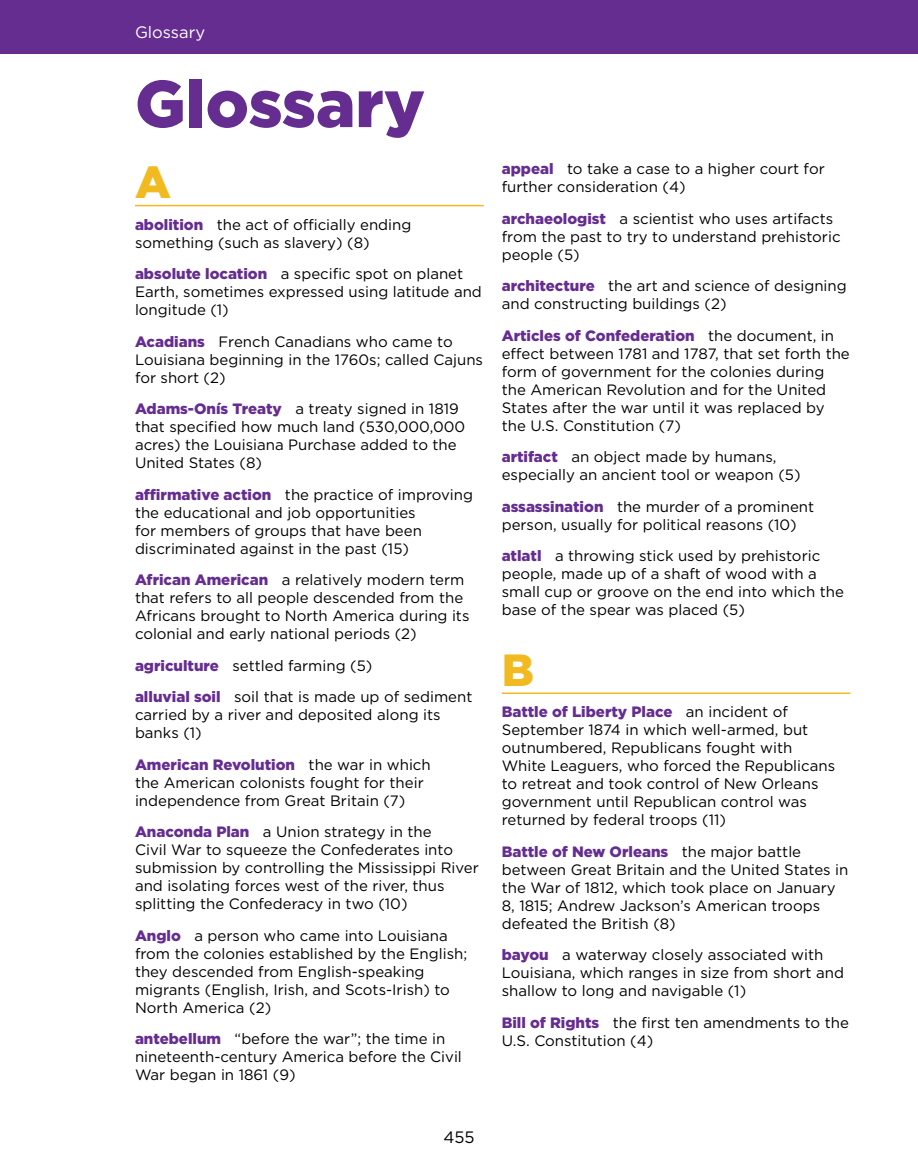
<style>
.page{position:relative;width:918px;height:1175px;background:#fff}
.page>*{position:absolute;margin:0;border:0;box-sizing:border-box;transform-origin:0 0}
.t1{font:900 66px "Gotham";color:#662d91}
.t2{font:900 45px "Gotham";color:#f1ba20}
.t3{font:16.5px "Gotham";color:#fff}
.t4{font:16.5px "Gotham";color:#000}
.t5{font:15px/18px "Gotham";color:#000}
.s1{font-weight:900;color:#662d91}
</style>
<div class="page">
<hr style="left:135px;top:205px;width:349px;height:1px;background:#f1ba20">
<svg style="left:135px;top:204px;width:45px;height:1px"></svg>
<hr style="left:502px;top:692px;width:348px;height:2px;background:#f1ba20">
<div style="left:0;top:0;width:918px;height:54px;background:#662d91"></div>
<p class="t3" style="left:135px;top:22px;width:72px">Glossary</p>
<h1 class="t1" style="left:135px;top:58px;width:292px">Glossary</h1>
<h2 class="t2" style="left:135px;top:151px;width:37px">A</h2>
<p class="t5" style="left:135px;top:215px;width:278px"><span class="s1">abolition</span> the act of officially ending something (such as slavery) (8)</p>
<p class="t5" style="left:135px;top:264px;width:348px"><span class="s1">absolute location</span> a specific spot on planet<br>Earth, sometimes expressed using latitude and longitude (1)</p>
<p class="t5" style="left:135px;top:332px;width:350px"><span class="s1">Acadians</span> French Canadians who came to<br>Louisiana beginning in the 1760s; called Cajuns for short (2)</p>
<p class="t5" style="left:135px;top:399px;width:332px"><span class="s1">Adams-Onís Treaty</span> a treaty signed in 1819 that specified how much land (530,000,000 acres) the Louisiana Purchase added to the United States (8)</p>
<p class="t5" style="left:135px;top:485px;width:340px"><span class="s1">affirmative action</span> the practice of improving the educational and job opportunities<br>for members of groups that have been discriminated against in the past (15)</p>
<p class="t5" style="left:135px;top:570px;width:336px"><span class="s1">African American</span> a relatively modern term that refers to all people descended from the Africans brought to North America during its colonial and early national periods (2)</p>
<p class="t5" style="left:135px;top:649px;width:339px;line-height:31.5px"><span class="s1">agriculture</span> settled farming (5)<br><span class="s1">alluvial soil</span> soil that is made up of sediment</p>
<p class="t5" style="left:135px;top:705px;width:307px">carried by a river and deposited along its banks (1)</p>
<p class="t5" style="left:135px;top:755px;width:297px"><span class="s1">American Revolution</span> the war in which the American colonists fought for their independence from Great Britain (7)</p>
<p class="t5" style="left:135px;top:822px;width:345px"><span class="s1">Anaconda Plan</span> a Union strategy in the<br>Civil War to squeeze the Confederates into submission by controlling the Mississippi River and isolating forces west of the river, thus splitting the Confederacy in two (10)</p>
<p class="t5" style="left:135px;top:926px;width:334px"><span class="s1">Anglo</span> a person who came into Louisiana from the colonies established by the English; they descended from English-speaking migrants (English, Irish, and Scots-Irish) to North America (2)</p>
<p class="t5" style="left:135px;top:1029px;width:328px"><span class="s1">antebellum</span> “before the war”; the time in nineteenth-century America before the Civil<br>War began in 1861 (9)</p>
<p class="t4" style="left:443px;top:1126px;width:33px">455</p>
<p class="t5" style="left:502px;top:159px;width:325px"><span class="s1">appeal</span> to take a case to a higher court for further consideration (4)</p>
<p class="t5" style="left:502px;top:209px;width:340px"><span class="s1">archaeologist</span> a scientist who uses artifacts from the past to try to understand prehistoric people (5)</p>
<p class="t5" style="left:502px;top:276px;width:347px"><span class="s1">architecture</span> the art and science of designing and constructing buildings (2)</p>
<p class="t5" style="left:502px;top:326px;width:350px"><span class="s1">Articles of Confederation</span> the document, in effect between 1781 and 1787, that set forth the form of government for the colonies during the American Revolution and for the United States after the war until it was replaced by the U.S. Constitution (7)</p>
<p class="t5" style="left:502px;top:447px;width:300px"><span class="s1">artifact</span> an object made by humans, especially an ancient tool or weapon (5)</p>
<p class="t5" style="left:502px;top:497px;width:314px"><span class="s1">assassination</span> the murder of a prominent person, usually for political reasons (10)</p>
<p class="t5" style="left:502px;top:546px;width:344px"><span class="s1">atlatl</span> a throwing stick used by prehistoric people, made up of a shaft of wood with a small cup or groove on the end into which the base of the spear was placed (5)</p>
<h2 class="t2" style="left:502px;top:639px;width:34px">B</h2>
<p class="t5" style="left:502px;top:702px;width:335px"><span class="s1">Battle of Liberty Place</span> an incident of September 1874 in which well-armed, but outnumbered, Republicans fought with White Leaguers, who forced the Republicans to retreat and took control of New Orleans government until Republican control was returned by federal troops (11)</p>
<p class="t5" style="left:502px;top:842px;width:348px"><span class="s1">Battle of New Orleans</span> the major battle between Great Britain and the United States in the War of 1812, which took place on January 8, 1815; Andrew Jackson’s American troops defeated the British (8)</p>
<p class="t5" style="left:502px;top:945px;width:344px"><span class="s1">bayou</span> a waterway closely associated with<br>Louisiana, which ranges in size from short and shallow to long and navigable (1)</p>
<p class="t5" style="left:502px;top:1013px;width:349px"><span class="s1">Bill of Rights</span> the first ten amendments to the<br>U.S. Constitution (4)</p>
</div>
